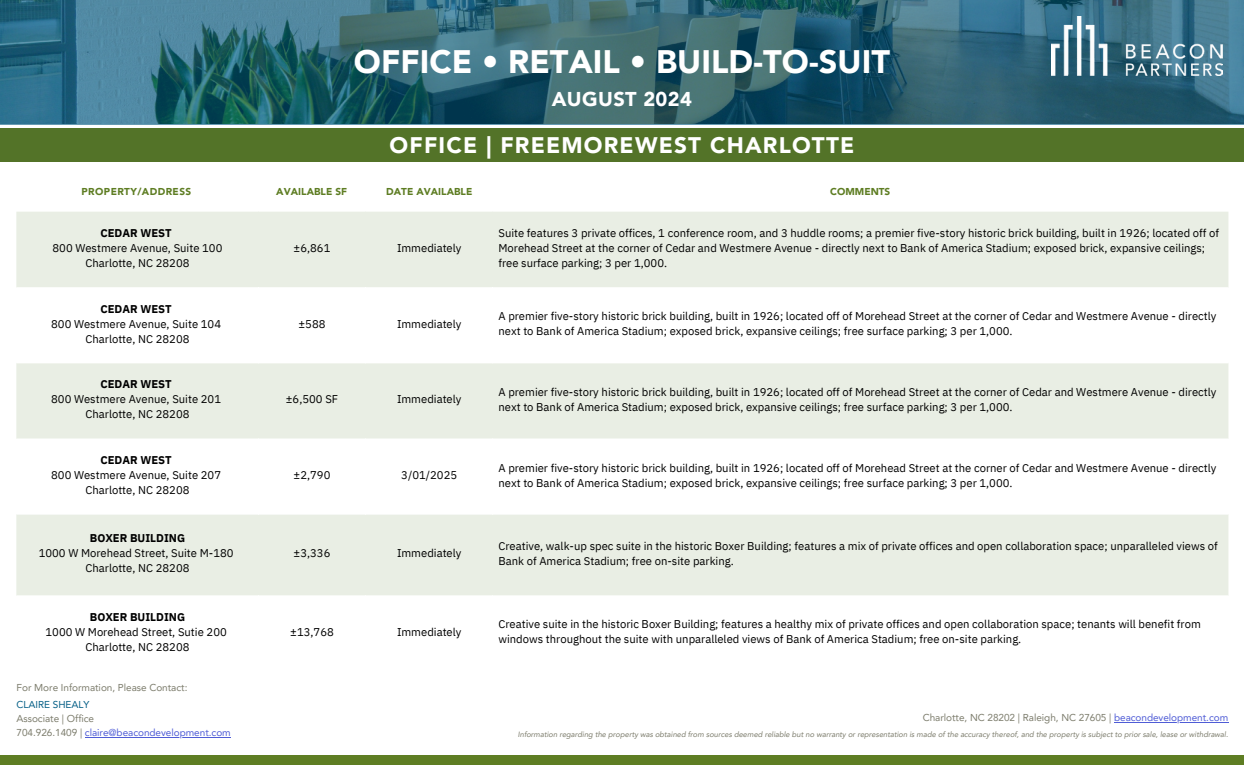
<style>
.page{position:relative;width:1244px;height:765px;background:#fff}
.page>*{position:absolute;margin:0;border:0;box-sizing:border-box;transform-origin:0 0}
.t1{font:900 32.5px "Avenir LT Pro";letter-spacing:.005em;color:#fff}
.t2{font:900 22.5px "Avenir LT Pro";letter-spacing:.055em;color:#fff}
.t3{font:900 20px "Avenir LT Pro";letter-spacing:.02em;color:#fff}
.t4{font:11.25px/15px "IBM Plex Sans";color:#000}
.t5{font:700 11.25px "IBM Plex Sans";color:#000}
.t6{font:10px/14px "Avenir LT Pro";letter-spacing:-.005em;color:#7d7d6d}
.t7{font:900 10px "Avenir LT Pro";letter-spacing:.005em;color:#5e7d23}
.t8{font:900 10px "Avenir LT Pro";letter-spacing:.04em;color:#5e7d23}
.t9{font:italic 7.62px "Avenir LT Pro";letter-spacing:-.005em;color:#7d7d6d}
.s1{color:#055f86}
.s2{color:#4f5cd6}
</style>
<div class="page">
<div style="left:0;top:755px;width:1243px;height:10px;background:#5e7d23"></div>
<svg style="left:0;top:0;width:1243px;height:124px;background:#316777"></svg>
<div style="left:0;top:129px;width:1243px;height:33px;background:#537328"></div>
<img style="left:1051px;top:17px;width:171px;height:59px">
<div style="left:17px;top:212px;width:1211px;height:75px;background:#e9eee4"></div>
<svg style="left:17px;top:363px;width:1211px;height:232px;fill:#e9eee4"></svg>
<hr style="left:85px;top:737px;width:146px;height:1px;background:#4f5cd6">
<hr style="left:1113px;top:722px;width:114px;height:1px;background:#4f5cd6">
<h4 class="t1" style="left:354px;top:49px;width:537px">OFFICE • RETAIL • BUILD-TO-SUIT</h4>
<h4 class="t3" style="left:551px;top:91px;width:142px">AUGUST 2024</h4>
<p class="t2" style="left:389px;top:136px;width:466px">OFFICE | FREEMOREWEST CHARLOTTE</p>
<p class="t8" style="left:82px;top:187px;width:111px">PROPERTY/ADDRESS</p>
<p class="t7" style="left:276px;top:187px;width:72px">AVAILABLE SF</p>
<p class="t7" style="left:386px;top:187px;width:88px">DATE AVAILABLE</p>
<p class="t7" style="left:830px;top:187px;width:62px">COMMENTS</p>
<p class="t5" style="left:100px;top:226px;width:73px">CEDAR WEST</p>
<h2 class="t4" style="left:52px;top:240px;width:171px">800 Westmere Avenue, Suite 100</h2>
<h3 class="t4" style="left:85px;top:255px;width:106px">Charlotte, NC 28208</h3>
<p class="t5" style="left:100px;top:301px;width:73px">CEDAR WEST</p>
<p class="t4" style="left:51px;top:316px;width:171px">800 Westmere Avenue, Suite 104</p>
<p class="t4" style="left:85px;top:331px;width:106px">Charlotte, NC 28208</p>
<p class="t5" style="left:100px;top:377px;width:73px">CEDAR WEST</p>
<p class="t4" style="left:51px;top:392px;width:171px">800 Westmere Avenue, Suite 201</p>
<p class="t4" style="left:85px;top:407px;width:106px">Charlotte, NC 28208</p>
<p class="t5" style="left:100px;top:453px;width:73px">CEDAR WEST</p>
<p class="t4" style="left:51px;top:467px;width:171px">800 Westmere Avenue, Suite 207</p>
<p class="t4" style="left:85px;top:482px;width:106px">Charlotte, NC 28208</p>
<p class="t5" style="left:90px;top:531px;width:97px">BOXER BUILDING</p>
<p class="t4" style="left:39px;top:546px;width:196px">1000 W Morehead Street, Suite M-180</p>
<p class="t4" style="left:85px;top:561px;width:106px">Charlotte, NC 28208</p>
<p class="t5" style="left:90px;top:609px;width:97px">BOXER BUILDING</p>
<p class="t4" style="left:45px;top:624px;width:183px">1000 W Morehead Street, Sutie 200</p>
<p class="t4" style="left:85px;top:639px;width:106px">Charlotte, NC 28208</p>
<p class="t6" style="left:17px;top:682px;width:172px">For More Information, Please Contact:</p>
<p class="t6" style="left:17px;top:699px;width:216px"><span class="s1">CLAIRE SHEALY<br></span>Associate | Office<br>704.926.1409 | <span class="s2">claire@beacondevelopment.com</span></p>
<h3 class="t4" style="left:293px;top:240px;width:38px">±6,861</h3>
<h3 class="t4" style="left:397px;top:240px;width:66px">Immediately</h3>
<h3 class="t4" style="left:498px;top:225px;width:722px">Suite features 3 private offices, 1 conference room, and 3 huddle rooms; a premier five-story historic brick building, built in 1926; located off of<br>Morehead Street at the corner of Cedar and Westmere Avenue - directly next to Bank of America Stadium; exposed brick, expansive ceilings; free surface parking; 3 per 1,000.</h3>
<p class="t4" style="left:298px;top:316px;width:29px">±588</p>
<p class="t4" style="left:397px;top:316px;width:66px">Immediately</p>
<p class="t4" style="left:498px;top:309px;width:719px">A premier five-story historic brick building, built in 1926; located off of Morehead Street at the corner of Cedar and Westmere Avenue - directly next to Bank of America Stadium; exposed brick, expansive ceilings; free surface parking; 3 per 1,000.</p>
<p class="t4" style="left:286px;top:392px;width:54px">±6,500 SF</p>
<p class="t4" style="left:397px;top:392px;width:66px">Immediately</p>
<p class="t4" style="left:498px;top:384px;width:719px">A premier five-story historic brick building, built in 1926; located off of Morehead Street at the corner of Cedar and Westmere Avenue - directly next to Bank of America Stadium; exposed brick, expansive ceilings; free surface parking; 3 per 1,000.</p>
<p class="t4" style="left:293px;top:467px;width:38px">±2,790</p>
<p class="t4" style="left:401px;top:467px;width:57px">3/01/2025</p>
<p class="t4" style="left:498px;top:460px;width:719px">A premier five-story historic brick building, built in 1926; located off of Morehead Street at the corner of Cedar and Westmere Avenue - directly next to Bank of America Stadium; exposed brick, expansive ceilings; free surface parking; 3 per 1,000.</p>
<p class="t4" style="left:293px;top:546px;width:38px">±3,336</p>
<p class="t4" style="left:397px;top:546px;width:66px">Immediately</p>
<p class="t4" style="left:498px;top:538px;width:720px">Creative, walk-up spec suite in the historic Boxer Building; features a mix of private offices and open collaboration space; unparalleled views of<br>Bank of America Stadium; free on-site parking.</p>
<p class="t4" style="left:290px;top:624px;width:45px">±13,768</p>
<p class="t4" style="left:397px;top:624px;width:66px">Immediately</p>
<p class="t4" style="left:498px;top:617px;width:703px">Creative suite in the historic Boxer Building; features a healthy mix of private offices and open collaboration space; tenants will benefit from windows throughout the suite with unparalleled views of Bank of America Stadium; free on-site parking.</p>
<p class="t6" style="left:922px;top:712px;width:307px">Charlotte, NC 28202 | Raleigh, NC 27605 | <span class="s2">beacondevelopment.com</span></p>
<h4 class="t9" style="left:517px;top:732px;width:711px">Information regarding the property was obtained from sources deemed reliable but no warranty or representation is made of the accuracy thereof, and the property is subject to prior sale, lease or withdrawal.</h4>
</div>
